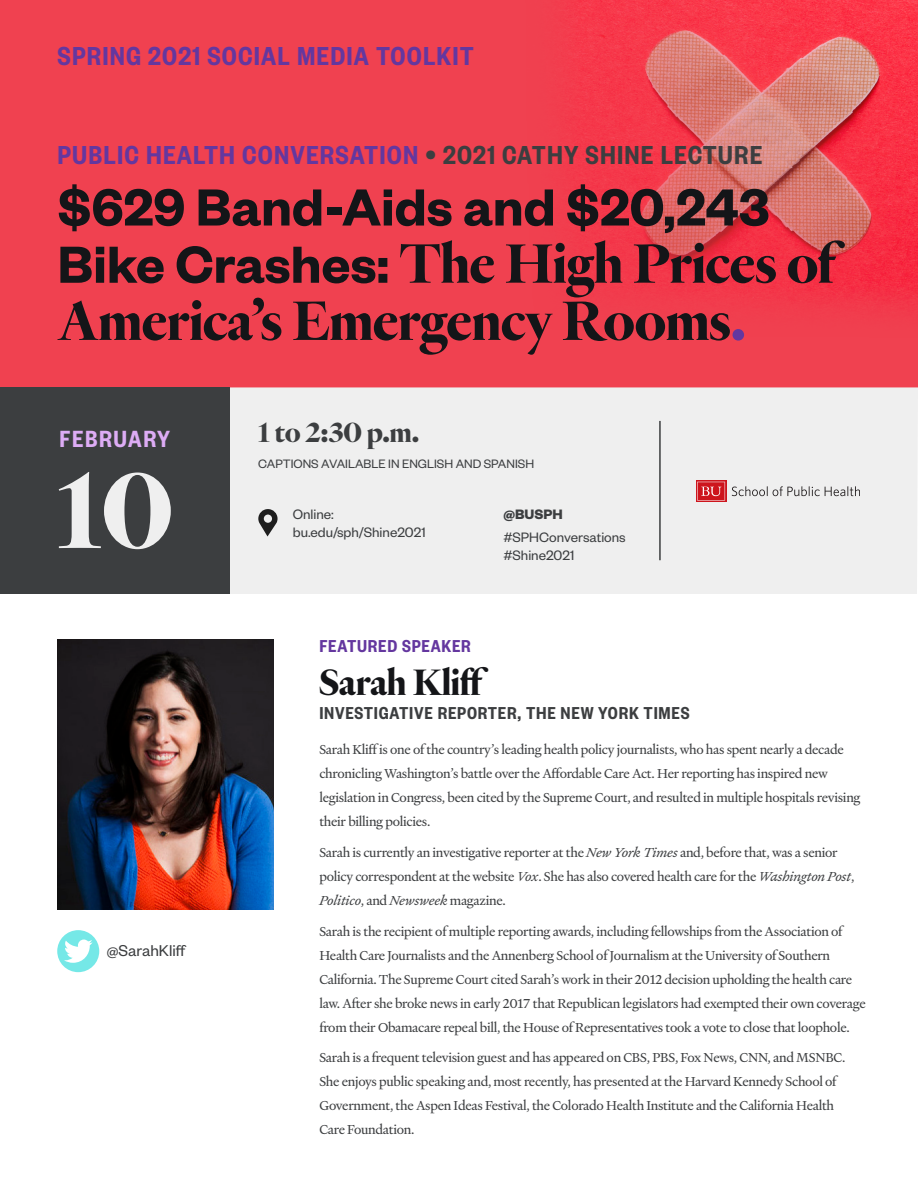
<style>
.page{position:relative;width:918px;height:1188px;background:#fff}
.page>*{position:absolute;margin:0;border:0;box-sizing:border-box;transform-origin:0 0}
.t1{font:700 111.15px "Heldane Display";color:#efefef}
.t2{font:700 57.3px/57.3px "Heldane Display";color:#141518}
.t3{font:700 37.95px "Heldane Display";color:#141518}
.t4{font:600 28.65px "Founders Grotesk Cond";letter-spacing:.04em;color:#64379f}
.t5{font:700 28.65px "Heldane Display";color:#3c3e40}
.t6{font:600 25.8px "Founders Grotesk Cond";letter-spacing:.06em;color:#ddacf5}
.t7{font:600 19.05px "Founders Grotesk Cond";letter-spacing:.04em;color:#3c3e40}
.t8{font:600 19.05px "Founders Grotesk Cond";letter-spacing:.04em;color:#64379f}
.t9{font:17.25px "Founders Grotesk";color:#3c3e40}
.t10{font:15px/18px "Founders Grotesk";color:#3c3e40}
.t11{font:700 15px "Founders Grotesk";color:#3c3e40}
.t12{font:13.8px/24px "Heldane Text";letter-spacing:-.02em;color:#3c3e40}
.t13{font:13.35px "Founders Grotesk";color:#3c3e40}
.s1{color:#3c3e40}
.s2{font-family:"Founders Grotesk";font-weight:600}
.s3{color:#64379f}
.s4{font-size:15.3px}
.s5{font-style:italic}
</style>
<div class="page">
<img style="left:58px;top:640px;width:215px;height:270px">
<div style="left:0;top:0;width:918px;height:387px;background:#f04150"></div>
<img style="left:566px;top:0;width:352px;height:312px">
<div style="left:230px;top:387px;width:688px;height:207px;background:#efefef"></div>
<div style="left:0;top:387px;width:230px;height:207px;background:#3c3e40"></div>
<div style="left:696px;top:480px;width:30px;height:21px;background:#db575d"></div>
<svg style="left:697px;top:482px;width:28px;height:19px"></svg>
<svg style="left:732px;top:486px;width:128px;height:10px"></svg>
<div style="left:57px;top:930px;width:42px;height:42px;background:#75e8e7;border-radius:50%"></div>
<svg style="left:64px;top:940px;width:29px;height:23px"></svg>
<hr style="left:659px;top:421px;width:2px;height:139px;background:#3c3e40">
<svg style="left:258px;top:509px;width:20px;height:28px"></svg>
<p class="t4" style="left:58px;top:39px;width:418px">SPRING 2021 SOCIAL MEDIA TOOLKIT</p>
<p class="t4" style="left:58px;top:138px;width:706px">PUBLIC HEALTH CONVERSATION <span class="s1">• 2021 CATHY SHINE LECTURE</span></p>
<p class="t2" style="left:58px;top:178px;width:779px"><span class="s2">$629 Band-Aids and $20,243<br>Bike Crashes:</span> The High Prices of<br>America’s Emergency Rooms<span class="s3">.</span></p>
<p class="t6" style="left:60px;top:423px;width:112px">FEBRUARY</p>
<p class="t1" style="left:57px;top:443px;width:118px">10</p>
<p class="t9" style="left:107px;top:940px;width:81px"><span class="s4">@</span>SarahKliff</p>
<p class="t5" style="left:258px;top:415px;width:162px">1 to 2:30 p.m.</p>
<p class="t13" style="left:258px;top:455px;width:277px">CAPTIONS AVAILABLE IN ENGLISH AND SPANISH</p>
<p class="t10" style="left:293px;top:504px;width:134px">Online: bu.edu/sph/Shine2021</p>
<p class="t11" style="left:503px;top:504px;width:61px">@BUSPH</p>
<p class="t10" style="left:503px;top:528px;width:124px">#SPHConversations #Shine2021</p>
<p class="t8" style="left:319px;top:634px;width:153px">FEATURED SPEAKER</p>
<p class="t3" style="left:319px;top:659px;width:170px">Sarah Kliff</p>
<p class="t7" style="left:319px;top:702px;width:372px">INVESTIGATIVE REPORTER, THE NEW YORK TIMES</p>
<p class="t12" style="left:319px;top:737px;width:543px">Sarah Kliff is one of the country’s leading health policy journalists, who has spent nearly a decade chronicling Washington’s battle over the Affordable Care Act. Her reporting has inspired new legislation in Congress, been cited by the Supreme Court, and resulted in multiple hospitals revising their billing policies.</p>
<p class="t12" style="left:319px;top:840px;width:537px">Sarah is currently an investigative reporter at the <span class="s5">New York Times</span> and, before that, was a senior policy correspondent at the website <span class="s5">Vox</span>. She has also covered health care for the <span class="s5">Washington Post</span>,<br><span class="s5">Politico</span>, and <span class="s5">Newsweek</span> magazine.</p>
<p class="t12" style="left:319px;top:919px;width:548px">Sarah is the recipient of multiple reporting awards, including fellowships from the Association of Health Care Journalists and the Annenberg School of Journalism at the University of Southern California. The Supreme Court cited Sarah’s work in their 2012 decision upholding the health care law. After she broke news in early 2017 that Republican legislators had exempted their own coverage from their Obamacare repeal bill, the House of Representatives took a vote to close that loophole.</p>
<p class="t12" style="left:319px;top:1046px;width:528px">Sarah is a frequent television guest and has appeared on CBS, PBS, Fox News, CNN, and MSNBC.<br>She enjoys public speaking and, most recently, has presented at the Harvard Kennedy School of Government, the Aspen Ideas Festival, the Colorado Health Institute and the California Health Care Foundation.</p>
</div>
